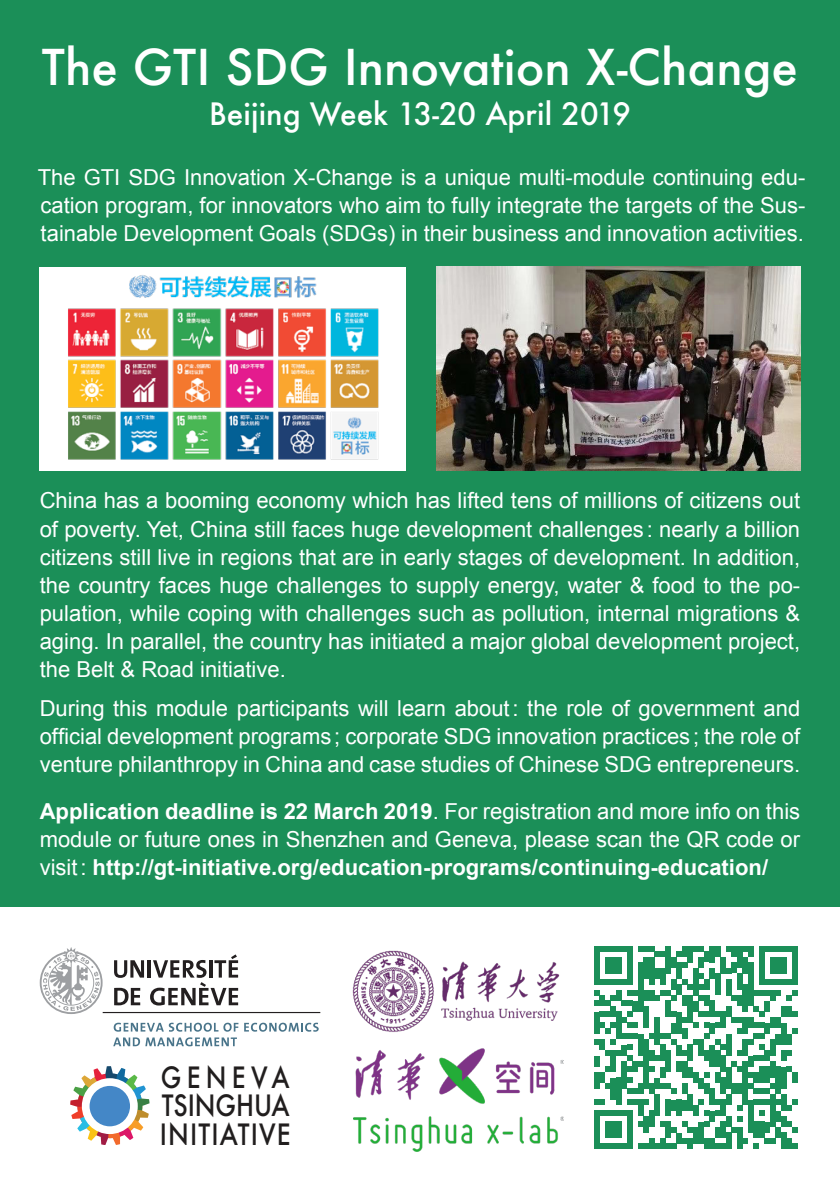
<style>
.page{position:relative;width:840px;height:1191px;background:#fff}
.page>*{position:absolute;margin:0;border:0;box-sizing:border-box;transform-origin:0 0}
.t1{font:500 48px "Futura";color:#fff}
.t2{font:500 30px "Futura";color:#fff}
.t3{font:500 28.6px/28.6px "Futura";letter-spacing:.045em;color:#211e1e;text-align:justify;scale:.86 1}
.Paragraphe{font:22px/28px "Arial";color:#fff;text-align:justify}
.s1{font-weight:700}
</style>
<div class="page">
<div style="left:0;top:0;width:839px;height:1191px;background:#1b8f58"></div>
<div style="left:0;top:907px;width:839px;height:284px;background:#fff"></div>
<svg style="left:599px;top:946px;width:199px;height:203px"></svg>
<div style="left:593px;top:945px;width:6px;height:39px;background:#1b8f58"></div>
<div style="left:593px;top:1110px;width:6px;height:39px;background:#1b8f58"></div>
<div style="left:604px;top:956px;width:6px;height:17px;background:#1b8f58"></div>
<div style="left:604px;top:1121px;width:6px;height:17px;background:#1b8f58"></div>
<div style="left:610px;top:956px;width:5px;height:17px;background:#1b8f58"></div>
<div style="left:610px;top:1121px;width:5px;height:17px;background:#1b8f58"></div>
<div style="left:615px;top:956px;width:6px;height:17px;background:#1b8f58"></div>
<div style="left:615px;top:1121px;width:6px;height:17px;background:#1b8f58"></div>
<svg style="left:599px;top:946px;width:27px;height:5px"></svg>
<svg style="left:599px;top:1143px;width:27px;height:6px"></svg>
<div style="left:626px;top:945px;width:6px;height:39px;background:#1b8f58"></div>
<div style="left:626px;top:1110px;width:6px;height:39px;background:#1b8f58"></div>
<div style="left:643px;top:956px;width:5px;height:22px;background:#1b8f58"></div>
<svg style="left:637px;top:1143px;width:11px;height:6px"></svg>
<div style="left:648px;top:956px;width:6px;height:28px;background:#1b8f58"></div>
<div style="left:648px;top:1138px;width:6px;height:11px;background:#1b8f58"></div>
<svg style="left:654px;top:1143px;width:5px;height:6px"></svg>
<svg style="left:637px;top:946px;width:28px;height:10px"></svg>
<div style="left:659px;top:1138px;width:6px;height:11px;background:#1b8f58"></div>
<div style="left:665px;top:945px;width:5px;height:28px;background:#1b8f58"></div>
<div style="left:665px;top:1121px;width:5px;height:17px;background:#1b8f58"></div>
<div style="left:670px;top:956px;width:6px;height:11px;background:#1b8f58"></div>
<svg style="left:676px;top:951px;width:5px;height:5px"></svg>
<div style="left:676px;top:1132px;width:5px;height:11px;background:#1b8f58"></div>
<div style="left:681px;top:945px;width:6px;height:11px;background:#1b8f58"></div>
<svg style="left:665px;top:1138px;width:22px;height:11px"></svg>
<div style="left:687px;top:945px;width:5px;height:17px;background:#1b8f58"></div>
<div style="left:687px;top:1138px;width:5px;height:11px;background:#1b8f58"></div>
<div style="left:692px;top:1127px;width:6px;height:16px;background:#1b8f58"></div>
<svg style="left:692px;top:946px;width:11px;height:5px"></svg>
<div style="left:698px;top:956px;width:5px;height:11px;background:#1b8f58"></div>
<div style="left:698px;top:1121px;width:5px;height:22px;background:#1b8f58"></div>
<div style="left:703px;top:951px;width:6px;height:11px;background:#1b8f58"></div>
<div style="left:703px;top:1138px;width:6px;height:11px;background:#1b8f58"></div>
<div style="left:709px;top:945px;width:5px;height:17px;background:#1b8f58"></div>
<div style="left:709px;top:1138px;width:5px;height:11px;background:#1b8f58"></div>
<div style="left:714px;top:945px;width:6px;height:11px;background:#1b8f58"></div>
<div style="left:714px;top:1127px;width:6px;height:11px;background:#1b8f58"></div>
<div style="left:720px;top:956px;width:5px;height:17px;background:#1b8f58"></div>
<div style="left:720px;top:1121px;width:5px;height:17px;background:#1b8f58"></div>
<svg style="left:714px;top:1143px;width:11px;height:6px"></svg>
<svg style="left:725px;top:946px;width:6px;height:5px"></svg>
<div style="left:725px;top:1132px;width:6px;height:17px;background:#1b8f58"></div>
<div style="left:731px;top:945px;width:5px;height:11px;background:#1b8f58"></div>
<div style="left:736px;top:945px;width:6px;height:22px;background:#1b8f58"></div>
<div style="left:736px;top:1127px;width:6px;height:22px;background:#1b8f58"></div>
<svg style="left:742px;top:946px;width:5px;height:5px"></svg>
<div style="left:742px;top:956px;width:5px;height:17px;background:#1b8f58"></div>
<svg style="left:742px;top:1138px;width:5px;height:5px"></svg>
<div style="left:747px;top:945px;width:6px;height:11px;background:#1b8f58"></div>
<div style="left:753px;top:1121px;width:5px;height:17px;background:#1b8f58"></div>
<svg style="left:753px;top:1143px;width:5px;height:6px"></svg>
<div style="left:758px;top:945px;width:6px;height:39px;background:#1b8f58"></div>
<div style="left:758px;top:1121px;width:6px;height:17px;background:#1b8f58"></div>
<div style="left:769px;top:956px;width:6px;height:17px;background:#1b8f58"></div>
<svg style="left:764px;top:1138px;width:11px;height:5px"></svg>
<div style="left:775px;top:956px;width:5px;height:17px;background:#1b8f58"></div>
<div style="left:775px;top:1127px;width:5px;height:11px;background:#1b8f58"></div>
<div style="left:780px;top:956px;width:6px;height:17px;background:#1b8f58"></div>
<div style="left:780px;top:1132px;width:6px;height:17px;background:#1b8f58"></div>
<svg style="left:764px;top:946px;width:27px;height:5px"></svg>
<div style="left:786px;top:1138px;width:5px;height:11px;background:#1b8f58"></div>
<div style="left:791px;top:945px;width:6px;height:39px;background:#1b8f58"></div>
<svg style="left:593px;top:962px;width:204px;height:170px"></svg>
<svg style="left:791px;top:1143px;width:6px;height:6px"></svg>
<img style="left:436px;top:267px;width:363px;height:203px">
<div style="left:40px;top:267px;width:366px;height:203px;background:#fff"></div>
<img style="left:68px;top:275px;width:311px;height:185px">
<svg style="left:114px;top:960px;width:30px;height:18px"></svg>
<hr style="left:148px;top:960px;width:3px;height:17px;background:#231f20">
<svg style="left:114px;top:987px;width:26px;height:18px"></svg>
<svg style="left:150px;top:954px;width:88px;height:51px"></svg>
<svg style="left:40px;top:947px;width:62px;height:67px"></svg>
<hr style="left:103px;top:1012px;width:217px;height:1px;background:#231f20">
<svg style="left:114px;top:1022px;width:124px;height:9px"></svg>
<svg style="left:244px;top:1022px;width:74px;height:9px"></svg>
<svg style="left:113px;top:1037px;width:124px;height:9px"></svg>
<img style="left:352px;top:950px;width:208px;height:82px">
<img style="left:353px;top:1048px;width:210px;height:103px">
<svg style="left:70px;top:1066px;width:79px;height:78px"></svg>
<div style="left:82px;top:1078px;width:56px;height:56px;background:#fff;border-radius:50%"></div>
<div style="left:89px;top:1086px;width:41px;height:40px;background:#4487c7;border-radius:50%"></div>
<p class="t1" style="left:42px;top:34px;width:757px">The GTI SDG Innovation X-Change</p>
<p class="t2" style="left:209px;top:93px;width:423px">Beijing Week 13-20 April 2019</p>
<p class="Paragraphe" style="left:38px;top:163px;width:768px">The GTI SDG Innovation X-Change is a unique multi-module continuing edu&shy;cation program, for innovators who aim to fully integrate the targets of the Sus&shy;tainable Development Goals (SDGs) in their business and innovation activities.</p>
<p class="Paragraphe" style="left:40px;top:487px;width:761px">China has a booming economy which has lifted tens of millions of citizens out of poverty. Yet, China still faces huge development challenges : nearly a billion citizens still live in regions that are in early stages of development. In addition, the country faces huge challenges to supply energy, water &amp; food to the po&shy;pulation, while coping with challenges such as pollution, internal migrations &amp; aging. In parallel, the country has initiated a major global development project, the Belt &amp; Road initiative.</p>
<p class="Paragraphe" style="left:40px;top:694px;width:761px">During this module participants will learn about: the role of government and official development programs ; corporate SDG innovation practices ; the role of venture philanthropy in China and case studies of Chinese SDG entrepreneurs.</p>
<p class="Paragraphe" style="left:40px;top:797px;width:761px"><span class="s1">Application deadline is 22 March 2019</span>. For registration and more info on this module or future ones in Shenzhen and Geneva, please scan the QR code or visit: <span class="s1">http://gt-initiative.org/education-programs/continuing-education/</span></p>
<p class="t3" style="left:160px;top:1062px;width:153px">GENEVA TSINGHUA INITIATIVE</p>
</div>
